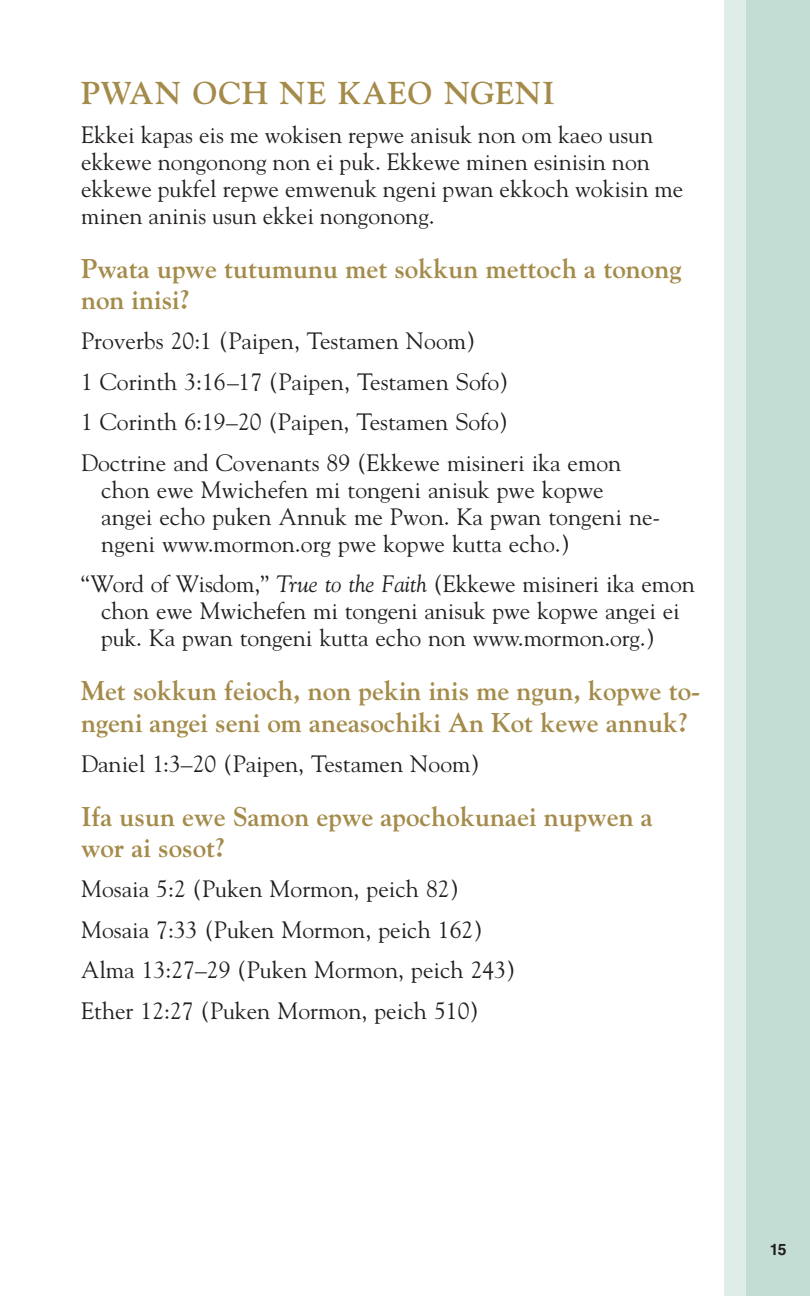
<style>
.page{position:relative;width:810px;height:1296px;background:#fff}
.page>*{position:absolute;margin:0;border:0;box-sizing:border-box;transform-origin:0 0}
.t1{font:700 31.5px "Goudy Oldstylelds Lat";letter-spacing:.025em;color:#a48b4a}
.t2{font:700 27px/31.5px "Goudy Oldstylelds Lat";color:#a48b4a}
.t3{font:23.62px/27px "Goudy Oldstylelds Lat";color:#231f20}
.t4{font:700 15.75px "Helveticalds Lat";color:#231f20}
.s1{font-style:italic}
</style>
<div class="page">
<div style="left:725px;top:0;width:85px;height:1296px;background:#c3ddd5"></div>
<div style="left:724px;top:0;width:22px;height:1296px;background:#deede8"></div>
<h1 class="t1" style="left:81px;top:68px;width:475px">Pwan Och ne Kaeo Ngeni</h1>
<p class="t3" style="left:81px;top:119px;width:604px">Ekkei kapas eis me wokisen repwe anisuk non om kaeo usun ekkewe nongonong non ei puk. Ekkewe minen esinisin non ekkewe pukfel repwe emwenuk ngeni pwan ekkoch wokisin me minen aninis usun ekkei nongonong.</p>
<p class="t2" style="left:81px;top:250px;width:602px">Pwata upwe tutumunu met sokkun mettoch a tonong non inisi?</p>
<p class="t3" style="left:81px;top:319px;width:542px;line-height:40.5px">Proverbs 20:1 (Paipen, Testamen Noom)<br>1 Corinth 3:16–17 (Paipen, Testamen Sofo)<br>1 Corinth 6:19–20 (Paipen, Testamen Sofo)<br>Doctrine and Covenants 89 (Ekkewe misineri ika emon</p>
<p class="t3" style="left:101px;top:474px;width:561px">chon ewe Mwichefen mi tongeni anisuk pwe kopwe angei echo puken Annuk me Pwon. Ka pwan tongeni ne&shy;ngeni www.mormon.org pwe kopwe kutta echo.)</p>
<p class="t3" style="left:101px;top:568px;width:595px;text-indent:-20px">“Word of Wisdom,” <span class="s1">True to the Faith</span> (Ekkewe misineri ika emon chon ewe Mwichefen mi tongeni anisuk pwe kopwe angei ei puk. Ka pwan tongeni kutta echo non www.mormon.org.)</p>
<p class="t2" style="left:81px;top:673px;width:621px">Met sokkun feioch, non pekin inis me ngun, kopwe to&shy;ngeni angei seni om aneasochiki An Kot kewe annuk?</p>
<p class="t3" style="left:81px;top:748px;width:400px">Daniel 1:3–20 (Paipen, Testamen Noom)</p>
<p class="t2" style="left:81px;top:798px;width:573px">Ifa usun ewe Samon epwe apochokunaei nupwen a wor ai sosot?</p>
<p class="t3" style="left:81px;top:866px;width:436px;line-height:40.5px">Mosaia 5:2 (Puken Mormon, peich 82)<br>Mosaia 7:33 (Puken Mormon, peich 162)<br>Alma 13:27–29 (Puken Mormon, peich 243)<br>Ether 12:27 (Puken Mormon, peich 510)</p>
<p class="t4" style="left:770px;top:1236px;width:18px">15</p>
</div>
